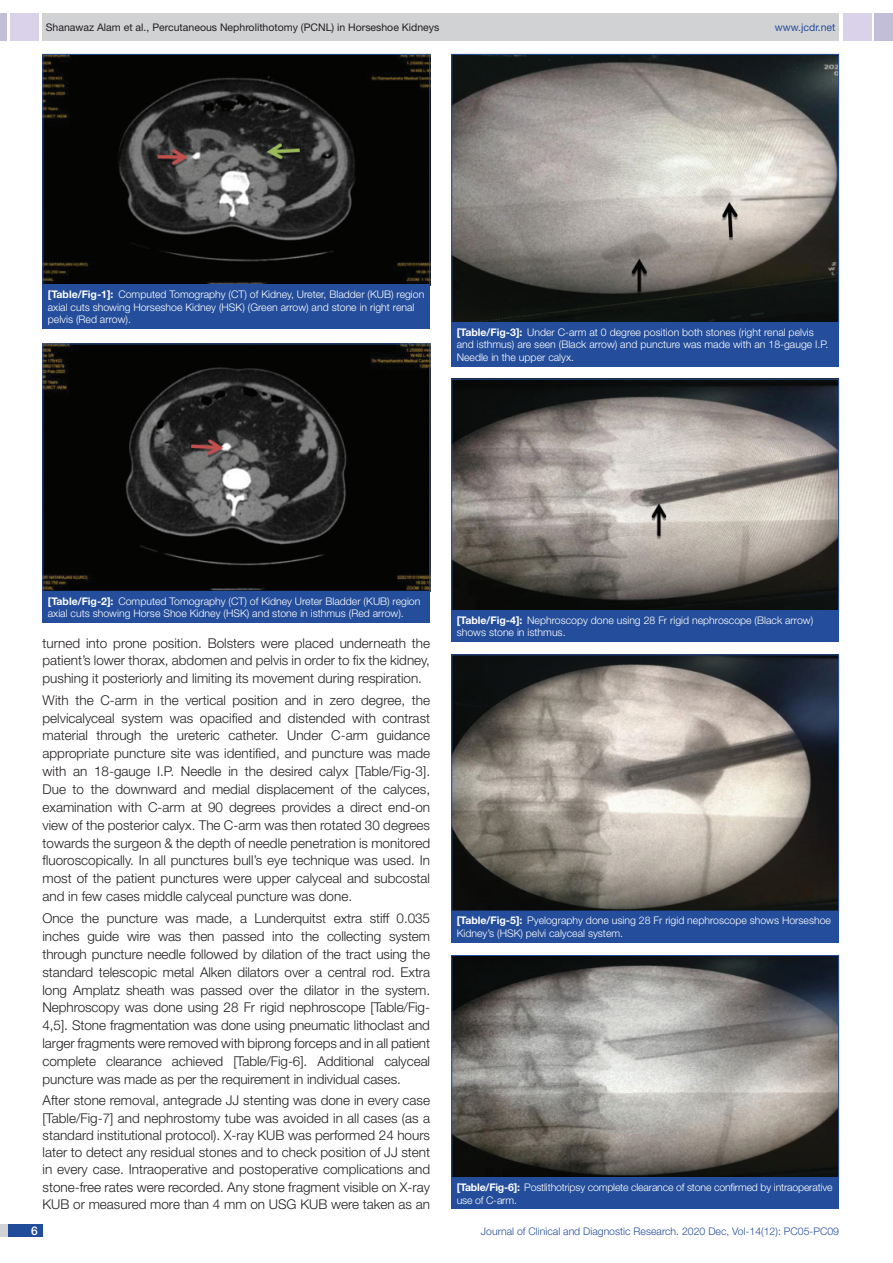
<style>
.page{position:relative;width:893px;height:1263px;background:#fff}
.page>*{position:absolute;margin:0;border:0;box-sizing:border-box;transform-origin:0 0}
.Body_text{font:300 13.5px/17.9px "Helvetica Neue";color:#231f20;text-align:justify}
.t1{font:500 12px "Helvetica Neue";color:#fff}
.TABLE_FIG{font:300 10.5px/12.6px "Helvetica Neue";color:#fff}
.t2{font:10.5px "Helvetica Neue";color:#231f20}
.t3{font:300 10.5px "Helvetica Neue";color:#244e9b}
.t4{font:10.5px "Helvetica Neue";color:#244e9b}
.s1{font-weight:700}
</style>
<div class="page">
<div style="left:0;top:13px;width:7px;height:28px;background:#c2bed7"></div>
<div style="left:10px;top:13px;width:29px;height:28px;background:#d9d2e8"></div>
<div style="left:43px;top:13px;width:796px;height:28px;background:#d1d2d4"></div>
<div style="left:875px;top:13px;width:18px;height:28px;background:#c2bed7"></div>
<div style="left:843px;top:13px;width:29px;height:28px;background:#d9d2e8"></div>
<div style="left:0;top:1224px;width:43px;height:13px;background:#d1d2d4"></div>
<div style="left:8px;top:1224px;width:35px;height:13px;background:#214c99"></div>
<img style="left:45px;top:56px;width:383px;height:227px">
<div style="left:43px;top:54px;width:387px;height:231px;border:1px solid #244e9b"></div>
<div style="left:43px;top:285px;width:387px;height:44px;background:#244e9b"></div>
<img style="left:45px;top:346px;width:383px;height:244px">
<div style="left:43px;top:591px;width:387px;height:31px;background:#244e9b"></div>
<img style="left:453px;top:656px;width:384px;height:253px">
<div style="left:451px;top:654px;width:388px;height:257px;border:1px solid #244e9b"></div>
<div style="left:451px;top:911px;width:388px;height:31px;background:#244e9b"></div>
<img style="left:453px;top:381px;width:384px;height:228px">
<div style="left:451px;top:379px;width:388px;height:232px;border:1px solid #244e9b"></div>
<div style="left:451px;top:610px;width:388px;height:32px;background:#244e9b"></div>
<img style="left:453px;top:56px;width:384px;height:265px">
<div style="left:451px;top:54px;width:388px;height:269px;border:1px solid #244e9b"></div>
<div style="left:451px;top:322px;width:388px;height:44px;background:#244e9b"></div>
<img style="left:453px;top:957px;width:384px;height:219px">
<div style="left:451px;top:955px;width:388px;height:223px;border:1px solid #244e9b"></div>
<div style="left:451px;top:1177px;width:388px;height:32px;background:#244e9b"></div>
<p class="t2" style="left:46px;top:21px;width:395px">Shanawaz Alam et al., Percutaneous Nephrolithotomy (PCNL) in Horseshoe Kidneys</p>
<p class="t4" style="left:775px;top:21px;width:62px">www.jcdr.net</p>
<p class="TABLE_FIG" style="left:48px;top:288px;width:378px"><span class="s1">[Table/Fig-1]:</span> Computed Tomography (CT) of Kidney, Ureter, Bladder (KUB) region axial cuts showing Horseshoe Kidney (HSK) (Green arrow) and stone in right renal pelvis (Red arrow).</p>
<p class="TABLE_FIG" style="left:457px;top:325px;width:373px"><span class="s1">[Table/Fig-3]:</span> Under C-arm at 0 degree position both stones (right renal pelvis and isthmus) are seen (Black arrow) and puncture was made with an 18‑gauge I.P.<br>Needle in the upper calyx.</p>
<p class="TABLE_FIG" style="left:48px;top:594px;width:374px"><span class="s1">[Table/Fig-2]:</span> Computed Tomography (CT) of Kidney Ureter Bladder (KUB) region axial cuts showing Horse Shoe Kidney (HSK) and stone in isthmus (Red arrow).</p>
<p class="Body_text" style="left:43px;top:634px;width:389px;line-height:17.2px">turned into prone position. Bolsters were placed underneath the patient’s lower thorax, abdomen and pelvis in order to fix the kidney, pushing it posteriorly and limiting its movement during respiration.</p>
<p class="Body_text" style="left:43px;top:691px;width:389px">With the C-arm in the vertical position and in zero degree, the pelvicalyceal system was opacified and distended with contrast material through the ureteric catheter. Under C-arm guidance appropriate puncture site was identified, and puncture was made with an 18‑gauge I.P. Needle in the desired calyx [Table/Fig-3].<br>Due to the downward and medial displacement of the calyces, examination with C-arm at 90 degrees provides a direct end-on view of the posterior calyx. The C-arm was then rotated 30 degrees towards the surgeon &amp; the depth of needle penetration is monitored fluoroscopically. In all punctures bull’s eye technique was used. In most of the patient punctures were upper calyceal and subcostal and in few cases middle calyceal puncture was done.</p>
<p class="Body_text" style="left:43px;top:909px;width:389px">Once the puncture was made, a Lunderquitst extra stiff 0.035 inches guide wire was then passed into the collecting system through puncture needle followed by dilation of the tract using the standard telescopic metal Alken dilators over a central rod. Extra long Amplatz sheath was passed over the dilator in the system.<br>Nephroscopy was done using 28 Fr rigid nephroscope [Table/Fig-4,5]. Stone fragmentation was done using pneumatic lithoclast and larger fragments were removed with biprong forceps and in all patient complete clearance achieved [Table/Fig-6]. Additional calyceal puncture was made as per the requirement in individual cases.</p>
<p class="Body_text" style="left:43px;top:1091px;width:389px;line-height:17.2px">After stone removal, antegrade JJ stenting was done in every case [Table/Fig-7] and nephrostomy tube was avoided in all cases (as a standard institutional protocol). X-ray KUB was performed 24 hours later to detect any residual stones and to check position of JJ stent in every case. Intraoperative and postoperative complications and stone-free rates were recorded. Any stone fragment visible on X-ray KUB or measured more than 4 mm on USG KUB were taken as an</p>
<p class="TABLE_FIG" style="left:457px;top:613px;width:358px"><span class="s1">[Table/Fig-4]:</span> Nephroscopy done using 28 Fr rigid nephroscope (Black arrow) shows stone in isthmus.</p>
<p class="TABLE_FIG" style="left:457px;top:914px;width:376px"><span class="s1">[Table/Fig-5]:</span> Pyelography done using 28 Fr rigid nephroscope shows Horseshoe<br>Kidney’s (HSK) pelvi calyceal system.</p>
<p class="TABLE_FIG" style="left:457px;top:1181px;width:377px"><span class="s1">[Table/Fig-6]:</span> Postlithotripsy complete clearance of stone confirmed by intraoperative use of C-arm.</p>
<p class="t1" style="left:31px;top:1223px;width:8px">6</p>
<p class="t3" style="left:481px;top:1225px;width:360px">Journal of Clinical and Diagnostic Research. 2020 Dec, Vol-14(12): PC05-PC09</p>
</div>
